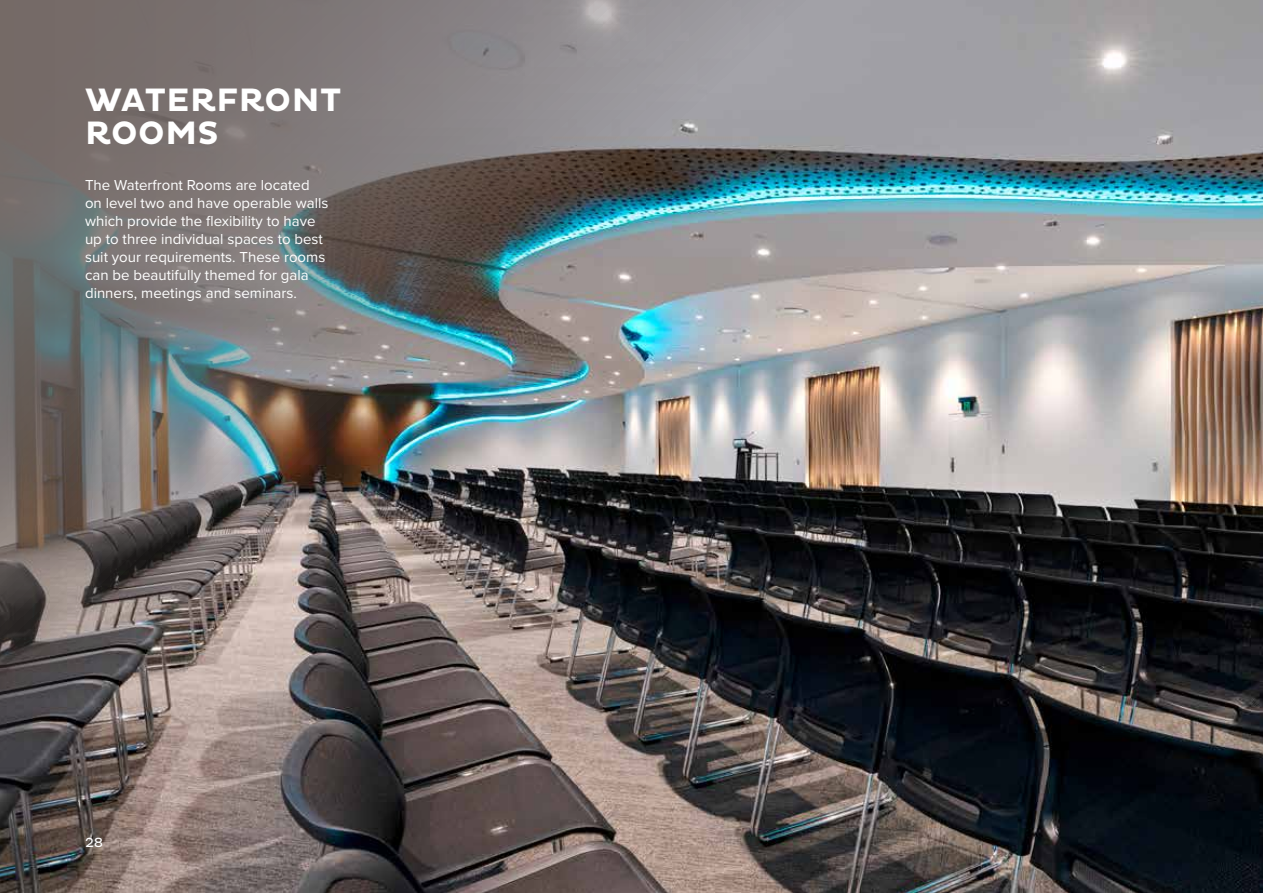
<style>
.page{position:relative;width:1263px;height:893px;background:#fff}
.page>*{position:absolute;margin:0;border:0;box-sizing:border-box;transform-origin:0 0}
.t1{font:700 33px/33px "Pluto";letter-spacing:.015em;color:#fff}
.t2{font:15px/18px "Proxima Nova";color:#fff}
.t3{font:13.5px "Pluto";color:#fff}
</style>
<div class="page">
<img style="left:0;top:0;width:1263px;height:893px">
<h1 class="t1" style="left:85px;top:84px;width:258px">WATERFRONT<br>ROOMS</h1>
<p class="t2" style="left:85px;top:175px;width:245px">The Waterfront Rooms are located on level two and have operable walls which provide the flexibility to have up to three individual spaces to best suit your requirements. These rooms can be beautifully themed for gala dinners, meetings and seminars.</p>
<p class="t3" style="left:85px;top:835px;width:20px">28</p>
</div>
